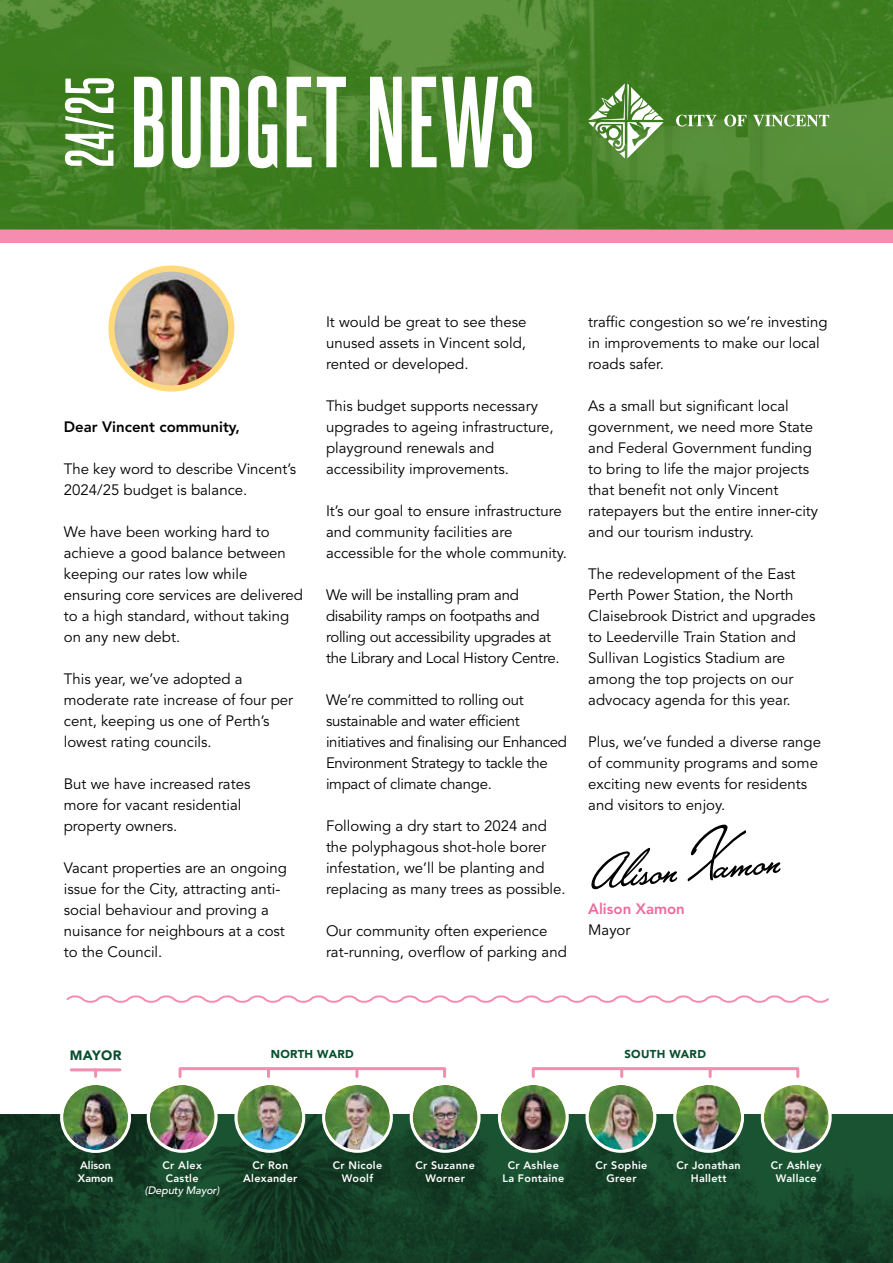
<style>
.page{position:relative;width:893px;height:1263px;background:#fff}
.page>*{position:absolute;margin:0;border:0;box-sizing:border-box;transform-origin:0 0}
.t1{font:700 109.95px "Steelfish Rg";letter-spacing:.02em;color:#fff}
.t2{font:66px "Lakeside";color:#000}
.t3{font:700 58.35px "Steelfish Rg";color:#fff}
.t4{font:15px/21px "Avenir LT Std";color:#000}
.t5{font:15px/21px "Avenir LT Std";letter-spacing:-.02em;color:#000}
.t6{font:800 15px "Avenir LT Std";color:#000}
.t7{font:800 15px "Avenir LT Std";color:#f0699c}
.t8{font:900 13.5px "Avenir LT Std";letter-spacing:.03em;color:#074f2d}
.t9{font:900 11.4px "Avenir LT Std";letter-spacing:.03em;color:#074f2d}
.t10{font:800 10.8px/12.1px "Avenir LT Std";letter-spacing:.03em;color:#fff;text-align:center}
.t11{font:italic 500 10.8px "Avenir LT Std";letter-spacing:-.01em;color:#fff}
.t12{font:800 10.8px/12.1px "Avenir LT Std";color:#fff}
</style>
<div class="page">
<svg style="left:1px;top:0;width:892px;height:230px;background:#448127"></svg>
<svg style="left:1px;top:1114px;width:892px;height:149px;background:#154228"></svg>
<hr style="left:0;top:0;width:1px;height:1003px;background:#ffeec8">
<svg style="left:676px;top:115px;width:41px;height:11px"></svg>
<svg style="left:724px;top:115px;width:22px;height:11px"></svg>
<svg style="left:753px;top:115px;width:76px;height:11px"></svg>
<svg style="left:588px;top:83px;width:76px;height:75px"></svg>
<div style="left:0;top:230px;width:893px;height:13px;background:#f48daf"></div>
<hr style="left:0;top:1003px;width:1px;height:260px;background:#292829">
<svg style="left:62px;top:1083px;width:68px;height:68px"></svg>
<img style="left:63px;top:1085px;width:65px;height:65px;border-radius:32px">
<div style="left:60px;top:1082px;width:71px;height:71px;border:3px solid #fff;border-radius:50%"></div>
<svg style="left:324px;top:1083px;width:67px;height:68px"></svg>
<img style="left:325px;top:1085px;width:65px;height:65px;border-radius:32px">
<div style="left:322px;top:1082px;width:71px;height:71px;border:3px solid #fff;border-radius:50%"></div>
<svg style="left:236px;top:1083px;width:68px;height:68px"></svg>
<img style="left:237px;top:1085px;width:65px;height:65px;border-radius:32px">
<div style="left:234px;top:1082px;width:71px;height:71px;border:3px solid #fff;border-radius:50%"></div>
<svg style="left:148px;top:1083px;width:68px;height:68px"></svg>
<img style="left:150px;top:1085px;width:65px;height:65px;border-radius:32px">
<div style="left:147px;top:1082px;width:71px;height:71px;border:3px solid #fff;border-radius:50%"></div>
<svg style="left:411px;top:1083px;width:68px;height:68px"></svg>
<img style="left:413px;top:1085px;width:65px;height:65px;border-radius:32px">
<div style="left:410px;top:1082px;width:71px;height:71px;border:3px solid #fff;border-radius:50%"></div>
<div style="left:179px;top:1067px;width:267px;height:11px;border:3px solid #f48daf"></div>
<svg style="left:267px;top:1070px;width:3px;height:6px"></svg>
<svg style="left:355px;top:1070px;width:3px;height:6px"></svg>
<svg style="left:499px;top:1083px;width:68px;height:68px"></svg>
<img style="left:501px;top:1085px;width:65px;height:65px;border-radius:32px">
<div style="left:498px;top:1082px;width:71px;height:71px;border:3px solid #fff;border-radius:50%"></div>
<svg style="left:587px;top:1083px;width:68px;height:68px"></svg>
<img style="left:588px;top:1085px;width:65px;height:65px;border-radius:32px">
<div style="left:585px;top:1082px;width:71px;height:71px;border:3px solid #fff;border-radius:50%"></div>
<svg style="left:762px;top:1083px;width:68px;height:68px"></svg>
<img style="left:764px;top:1085px;width:65px;height:65px;border-radius:32px">
<div style="left:761px;top:1082px;width:71px;height:71px;border:3px solid #fff;border-radius:50%"></div>
<svg style="left:675px;top:1083px;width:67px;height:68px"></svg>
<img style="left:676px;top:1085px;width:65px;height:65px;border-radius:32px">
<div style="left:673px;top:1082px;width:71px;height:71px;border:3px solid #fff;border-radius:50%"></div>
<div style="left:532px;top:1067px;width:267px;height:11px;border:3px solid #f48daf"></div>
<svg style="left:620px;top:1070px;width:3px;height:6px"></svg>
<svg style="left:709px;top:1070px;width:3px;height:6px"></svg>
<svg style="left:94px;top:1071px;width:3px;height:5px"></svg>
<hr style="left:71px;top:1068px;width:49px;height:3px;background:#f48daf">
<img style="left:111px;top:269px;width:120px;height:119px;border-radius:60px">
<div style="left:108px;top:266px;width:126px;height:126px;border:6px solid #ffd97a;border-radius:50%"></div>
<svg style="left:66px;top:995px;width:763px;height:8px"></svg>
<h3 class="t3" style="left:54px;top:167px;width:92px;rotate:-90deg">24/25</h3>
<h1 class="t1" style="left:130px;top:55px;width:406px">BUDGET NEWS</h1>
<p class="t6" style="left:64px;top:418px;width:177px">Dear Vincent community,</p>
<p class="t4" style="left:64px;top:459px;width:234px">The key word to describe Vincent’s<br>2024/25 budget is balance.</p>
<p class="t4" style="left:64px;top:522px;width:241px">We have been working hard to achieve a good balance between keeping our rates low while ensuring core services are delivered to a high standard, without taking on any new debt.</p>
<p class="t4" style="left:64px;top:669px;width:231px">This year, we’ve adopted a moderate rate increase of four per cent, keeping us one of Perth’s lowest rating councils.</p>
<p class="t4" style="left:64px;top:774px;width:188px">But we have increased rates more for vacant residential property owners.</p>
<p class="t4" style="left:64px;top:858px;width:225px">Vacant properties are an ongoing issue for the City, attracting anti&shy;social behaviour and proving a nuisance for neighbours at a cost to the Council.</p>
<p class="t4" style="left:326px;top:312px;width:202px;text-align:justify">It would be great to see these unused assets in Vincent sold, rented or developed.</p>
<p class="t4" style="left:326px;top:396px;width:229px">This budget supports necessary upgrades to ageing infrastructure, playground renewals and accessibility improvements.</p>
<p class="t4" style="left:326px;top:501px;width:242px">It’s our goal to ensure infrastructure and community facilities are accessible for the whole community.</p>
<p class="t5" style="left:326px;top:585px;width:235px">We will be installing pram and disability ramps on footpaths and rolling out accessibility upgrades at the Library and Local History Centre.</p>
<p class="t5" style="left:326px;top:690px;width:242px">We’re committed to rolling out sustainable and water efficient initiatives and finalising our Enhanced Environment Strategy to tackle the impact of climate change.</p>
<p class="t4" style="left:326px;top:816px;width:241px">Following a dry start to 2024 and the polyphagous shot-hole borer infestation, we’ll be planting and replacing as many trees as possible.</p>
<p class="t4" style="left:326px;top:921px;width:242px">Our community often experience rat-running, overflow of parking and</p>
<p class="t4" style="left:588px;top:312px;width:241px">traffic congestion so we’re investing in improvements to make our local roads safer.</p>
<p class="t4" style="left:588px;top:396px;width:231px">As a small but significant local government, we need more State and Federal Government funding to bring to life the major projects that benefit not only Vincent ratepayers but the entire inner-city and our tourism industry.</p>
<p class="t4" style="left:588px;top:564px;width:229px">The redevelopment of the East<br>Perth Power Station, the North<br>Claisebrook District and upgrades to Leederville Train Station and<br>Sullivan Logistics Stadium are among the top projects on our advocacy agenda for this year.</p>
<p class="t4" style="left:588px;top:732px;width:234px">Plus, we’ve funded a diverse range of community programs and some exciting new events for residents and visitors to enjoy.</p>
<h2 class="t2" style="left:584px;top:827px;width:193px;rotate:-5deg">Alison Xamon</h2>
<p class="t7" style="left:588px;top:900px;width:98px">Alison Xamon</p>
<p class="t4" style="left:588px;top:920px;width:44px">Mayor</p>
<p class="t8" style="left:70px;top:1047px;width:53px">MAYOR</p>
<p class="t9" style="left:271px;top:1047px;width:85px">NORTH WARD</p>
<p class="t9" style="left:624px;top:1047px;width:83px">SOUTH WARD</p>
<p class="t12" style="left:78px;top:1160px;width:37px">Alison<br>Xamon</p>
<p class="t10" style="left:333px;top:1160px;width:51px">Cr Nicole<br>Woolf</p>
<p class="t10" style="left:163px;top:1160px;width:41px">Cr Alex<br>Castle</p>
<p class="t11" style="left:145px;top:1184px;width:76px">(Deputy Mayor)</p>
<p class="t10" style="left:243px;top:1160px;width:56px">Cr Ron<br>Alexander</p>
<p class="t10" style="left:502px;top:1160px;width:63px">Cr Ashlee<br>La Fontaine</p>
<p class="t10" style="left:415px;top:1160px;width:61px">Cr Suzanne<br>Worner</p>
<p class="t10" style="left:595px;top:1160px;width:54px">Cr Sophie<br>Greer</p>
<p class="t10" style="left:771px;top:1160px;width:52px">Cr Ashley<br>Wallace</p>
<p class="t10" style="left:676px;top:1160px;width:66px">Cr Jonathan<br>Hallett</p>
</div>
